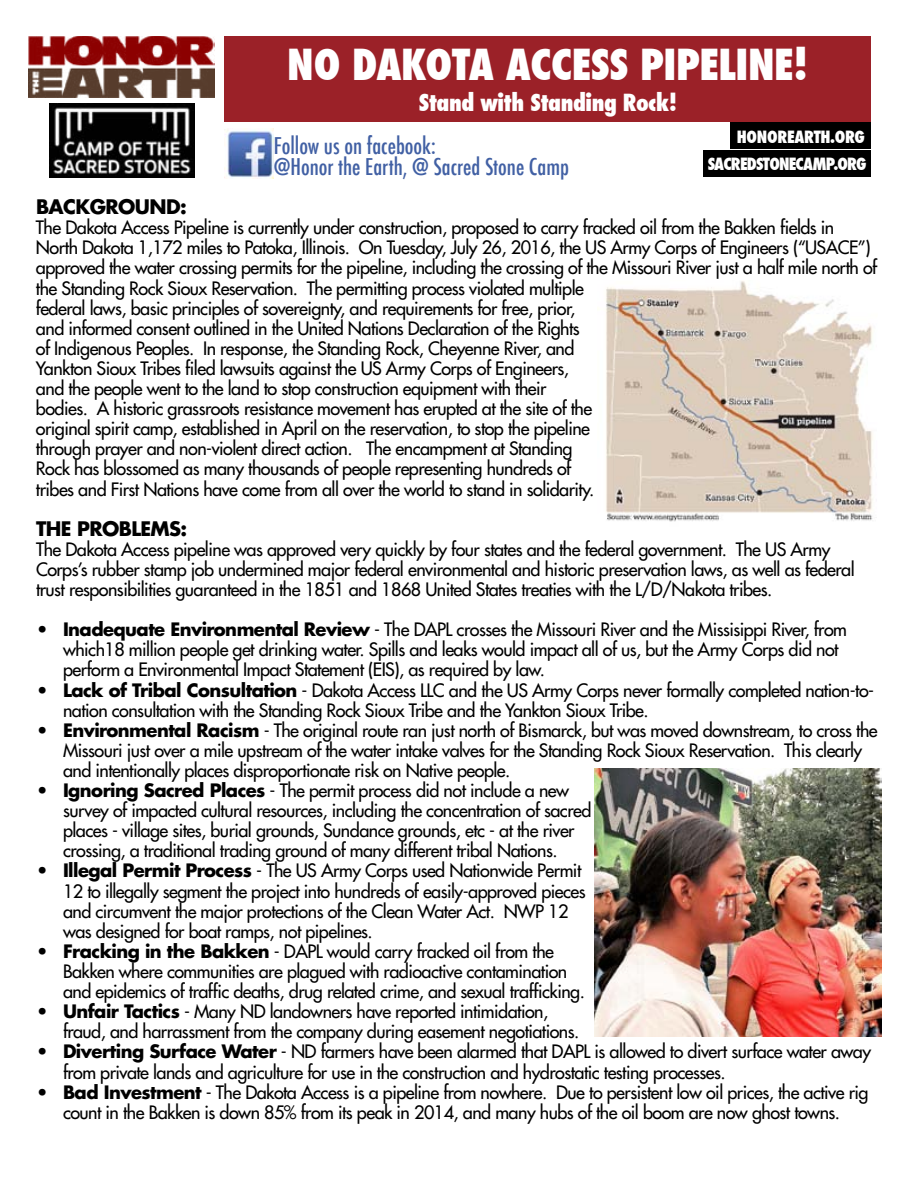
<style>
.page{position:relative;width:918px;height:1188px;background:#fff}
.page>*{position:absolute;margin:0;border:0;box-sizing:border-box;transform-origin:0 0}
.t1{font:800 condensed 41.7px "Futura";letter-spacing:-.01em;color:#fff}
.t2{font:800 condensed 23.1px "Futura";letter-spacing:-.02em;color:#fff}
.t3{font:500 condensed 22.5px/21px "Futura";color:#4160a4}
.t4{font:700 19.5px "Futura Std";letter-spacing:-.03em;color:#000}
.t5{font:500 18px/20.1px "Futura Std";letter-spacing:-.03em;color:#000}
.t6{font:800 condensed 16.5px "Futura";letter-spacing:-.045em;color:#fff}
.t7{font:800 condensed 16.5px "Futura";letter-spacing:-.02em;color:#fff}
.s1{font-weight:700}
</style>
<div class="page">
<div style="left:225px;top:36px;width:646px;height:85px;background:#9b2128"></div>
<img style="left:225px;top:129px;width:49px;height:49px">
<img style="left:50px;top:104px;width:145px;height:73px">
<div style="left:703px;top:150px;width:168px;height:27px;background:#000"></div>
<div style="left:731px;top:123px;width:140px;height:26px;background:#000"></div>
<img style="left:28px;top:36px;width:186px;height:62px">
<img style="left:594px;top:768px;width:288px;height:268px">
<img style="left:606px;top:281px;width:267px;height:241px">
<h1 class="t1" style="left:287px;top:36px;width:523px">NO DAKOTA ACCESS PIPELINE!</h1>
<p class="t2" style="left:419px;top:86px;width:260px">Stand with Standing Rock!</p>
<p class="t3" style="left:274px;top:135px;width:297px">Follow us on facebook:<br>@Honor the Earth, @ Sacred Stone Camp</p>
<p class="t7" style="left:737px;top:125px;width:130px">HONOREARTH.ORG</p>
<p class="t6" style="left:708px;top:153px;width:160px">SACREDSTONECAMP.ORG</p>
<p class="t4" style="left:36px;top:194px;width:152px">BACKGROUND:</p>
<p class="t5" style="left:36px;top:218px;width:843px">The Dakota Access Pipeline is currently under construction, proposed to carry fracked oil from the Bakken fields in North Dakota 1,172 miles to Patoka, Illinois. On Tuesday, July 26, 2016, the US Army Corps of Engineers (“USACE”) approved the water crossing permits for the pipeline, including the crossing of the Missouri River just a half mile north of the Standing Rock Sioux Reservation. The permitting process violated multiple<br>federal laws, basic principles of sovereignty, and requirements for free, prior,<br>and informed consent outlined in the United Nations Declaration of the Rights<br>of Indigenous Peoples. In response, the Standing Rock, Cheyenne River, and<br>Yankton Sioux Tribes filed lawsuits against the US Army Corps of Engineers,<br>and the people went to the land to stop construction equipment with their<br>bodies. A historic grassroots resistance movement has erupted at the site of the<br>original spirit camp, established in April on the reservation, to stop the pipeline<br>through prayer and non-violent direct action. The encampment at Standing<br>Rock has blossomed as many thousands of people representing hundreds of<br>tribes and First Nations have come from all over the world to stand in solidarity.</p>
<p class="t4" style="left:36px;top:515px;width:153px">THE PROBLEMS:</p>
<p class="t5" style="left:36px;top:539px;width:820px">The Dakota Access pipeline was approved very quickly by four states and the federal government. The US Army<br>Corps’s rubber stamp job undermined major federal environmental and historic preservation laws, as well as federal trust responsibilities guaranteed in the 1851 and 1868 United States treaties with the L/D/Nakota tribes.</p>
<p class="t5" style="left:63px;top:620px;width:786px;text-indent:-27px"><span class="s1">• Inadequate Environmental Review</span> - The DAPL crosses the Missouri River and the Missisippi River, from which18 million people get drinking water. Spills and leaks would impact all of us, but the Army Corps did not perform a Environmental Impact Statement (EIS), as required by law.</p>
<p class="t5" style="left:63px;top:680px;width:813px;text-indent:-27px"><span class="s1">• Lack of Tribal Consultation</span> - Dakota Access LLC and the US Army Corps never formally completed nation-to&shy;nation consultation with the Standing Rock Sioux Tribe and the Yankton Sioux Tribe.</p>
<p class="t5" style="left:63px;top:720px;width:816px;text-indent:-27px"><span class="s1">• Environmental Racism</span> - The original route ran just north of Bismarck, but was moved downstream, to cross the<br>Missouri just over a mile upstream of the water intake valves for the Standing Rock Sioux Reservation. This clearly and intentionally places disproportionate risk on Native people.</p>
<p class="t5" style="left:63px;top:780px;width:530px;text-indent:-27px"><span class="s1">• Ignoring Sacred Places</span> - The permit process did not include a new survey of impacted cultural resources, including the concentration of sacred places - village sites, burial grounds, Sundance grounds, etc - at the river crossing, a traditional trading ground of many different tribal Nations.</p>
<p class="t5" style="left:63px;top:861px;width:524px;text-indent:-27px"><span class="s1">• Illegal Permit Process</span> - The US Army Corps used Nationwide Permit 12 to illegally segment the project into hundreds of easily-approved pieces and circumvent the major protections of the Clean Water Act. NWP 12 was designed for boat ramps, not pipelines.</p>
<p class="t5" style="left:63px;top:941px;width:523px;text-indent:-27px"><span class="s1">• Fracking in the Bakken</span> - DAPL would carry fracked oil from the<br>Bakken where communities are plagued with radioactive contamination and epidemics of traffic deaths, drug related crime, and sexual trafficking.</p>
<p class="t5" style="left:63px;top:1002px;width:518px;text-indent:-27px"><span class="s1">• Unfair Tactics</span> - Many ND landowners have reported intimidation, fraud, and harrassment from the company during easement negotiations.</p>
<p class="t5" style="left:63px;top:1042px;width:810px;text-indent:-27px"><span class="s1">• Diverting Surface Water</span> - ND farmers have been alarmed that DAPL is allowed to divert surface water away from private lands and agriculture for use in the construction and hydrostatic testing processes.</p>
<p class="t5" style="left:36px;top:1082px;width:834px;text-align:center"><span class="s1">• Bad Investment</span> - The Dakota Access is a pipeline from nowhere. Due to persistent low oil prices, the active rig count in the Bakken is down 85% from its peak in 2014, and many hubs of the oil boom are now ghost towns.</p>
</div>
